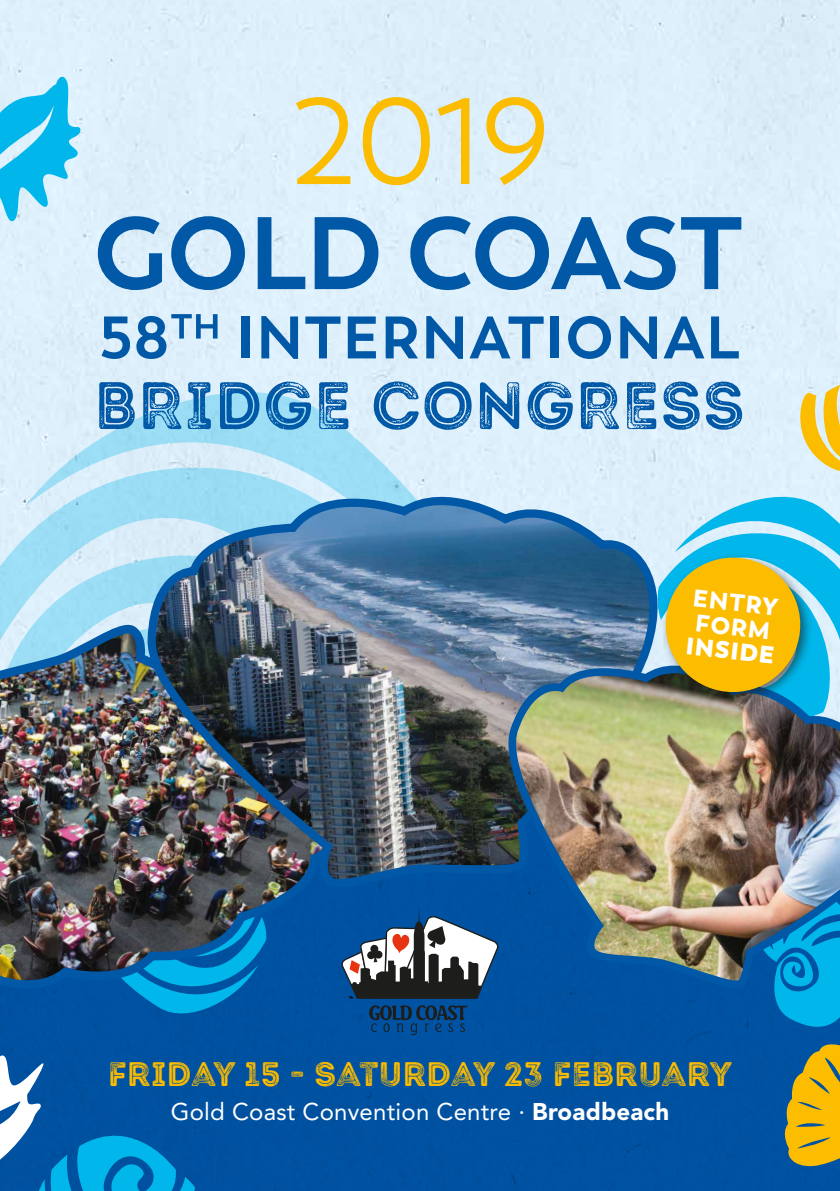
<style>
.page{position:relative;width:840px;height:1191px;background:#fff}
.page>*{position:absolute;margin:0;border:0;box-sizing:border-box;transform-origin:0 0}
.t1{font:34px "Intro Rust G Base 2 Line";letter-spacing:.01em;color:#fcbc00}
.t2{font:24px "Avenir LT Std";letter-spacing:.01em;color:#fff}
.t3{font:900 24px/24px "Trenda";color:#fff}
.t4{font:800 24px "Trenda";color:#fff}
.s1{font-weight:900}
</style>
<div class="page">
<div style="left:0;top:0;width:839px;height:1191px;background:#e0f2fd"></div>
<div style="left:0;top:902px;width:839px;height:289px;background:#0051a1"></div>
<svg style="left:779px;top:1041px;width:60px;height:126px;background:#a59737"></svg>
<svg style="left:25px;top:355px;width:510px;height:256px"></svg>
<svg style="left:347px;top:904px;width:152px;height:94px;background:#5b7088"></svg>
<svg style="left:369px;top:1005px;width:98px;height:30px;background:#08427b"></svg>
<svg style="left:296px;top:97px;width:54px;height:87px"></svg>
<svg style="left:362px;top:97px;width:67px;height:88px"></svg>
<svg style="left:437px;top:98px;width:32px;height:86px"></svg>
<svg style="left:486px;top:97px;width:57px;height:88px"></svg>
<svg style="left:99px;top:382px;width:36px;height:47px"></svg>
<svg style="left:143px;top:382px;width:38px;height:47px;background:#5599cb"></svg>
<svg style="left:188px;top:382px;width:23px;height:47px"></svg>
<svg style="left:220px;top:382px;width:39px;height:47px;background:#438ec6"></svg>
<svg style="left:266px;top:381px;width:45px;height:48px;background:#5a9ece"></svg>
<svg style="left:319px;top:382px;width:29px;height:47px"></svg>
<svg style="left:373px;top:381px;width:45px;height:49px"></svg>
<svg style="left:424px;top:381px;width:47px;height:49px"></svg>
<svg style="left:479px;top:382px;width:40px;height:47px"></svg>
<svg style="left:527px;top:381px;width:45px;height:48px"></svg>
<svg style="left:580px;top:382px;width:38px;height:47px"></svg>
<svg style="left:98px;top:216px;width:64px;height:74px"></svg>
<svg style="left:171px;top:216px;width:74px;height:74px"></svg>
<svg style="left:257px;top:217px;width:48px;height:72px"></svg>
<svg style="left:314px;top:217px;width:64px;height:72px"></svg>
<svg style="left:410px;top:216px;width:331px;height:74px"></svg>
<svg style="left:101px;top:316px;width:29px;height:43px"></svg>
<svg style="left:136px;top:314px;width:81px;height:45px"></svg>
<div style="left:241px;top:316px;width:8px;height:42px;background:#0058a6"></div>
<svg style="left:261px;top:316px;width:37px;height:43px"></svg>
<svg style="left:305px;top:316px;width:35px;height:42px"></svg>
<svg style="left:347px;top:316px;width:29px;height:42px"></svg>
<svg style="left:385px;top:316px;width:33px;height:42px"></svg>
<svg style="left:426px;top:316px;width:36px;height:43px"></svg>
<svg style="left:469px;top:316px;width:74px;height:42px"></svg>
<div style="left:550px;top:316px;width:8px;height:42px;background:#0058a6"></div>
<svg style="left:568px;top:316px;width:42px;height:43px"></svg>
<svg style="left:620px;top:316px;width:36px;height:43px"></svg>
<svg style="left:663px;top:316px;width:41px;height:42px"></svg>
<svg style="left:711px;top:316px;width:27px;height:42px"></svg>
<svg style="left:80px;top:1000px;width:186px;height:25px;background:#005fab"></svg>
<svg style="left:0;top:1054px;width:204px;height:137px;background:#1570b4"></svg>
<img style="left:0;top:611px;width:347px;height:389px">
<svg style="left:754px;top:989px;width:85px;height:45px;background:#0086c8"></svg>
<img style="left:141px;top:484px;width:485px;height:418px">
<img style="left:486px;top:652px;width:353px;height:337px">
<svg style="left:0;top:73px;width:81px;height:149px"></svg>
<svg style="left:626px;top:381px;width:213px;height:368px"></svg>
<p class="t3" style="left:694px;top:586px;width:87px;rotate:6deg">ENTRY<br>FORM</p>
<p class="t4" style="left:687px;top:630px;width:90px;rotate:6deg">INSIDE</p>
<h1 class="t1" style="left:108px;top:1052px;width:624px">FRIDAY 15 - SATURDAY 23 FEBRUARY</h1>
<p class="t2" style="left:171px;top:1098px;width:499px">Gold Coast Convention Centre · <span class="s1">Broadbeach</span></p>
</div>
